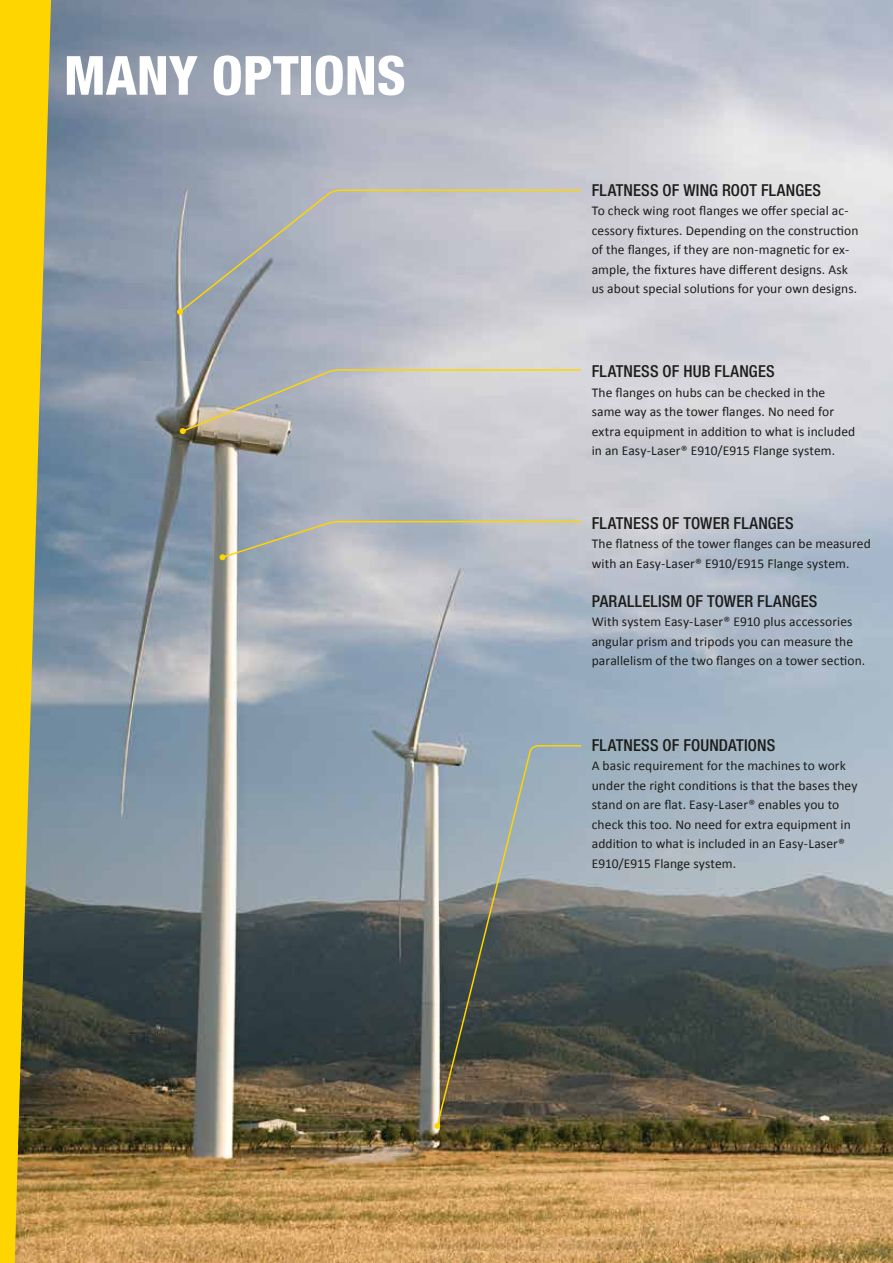
<style>
.page{position:relative;width:893px;height:1263px;background:#fff}
.page>*{position:absolute;margin:0;border:0;box-sizing:border-box;transform-origin:0 0}
.t1{font:800 condensed 54px "Helvetica Neue";color:#fff}
.t2{font:500 condensed 16.5px "Helvetica Neue";letter-spacing:.01em;color:#1d1d1b}
.t3{font:13.5px/19.5px "Calibri";letter-spacing:.005em;color:#1d1d1b}
</style>
<div class="page">
<img style="left:51px;top:0;width:842px;height:1263px">
<svg style="left:0;top:0;width:51px;height:1263px;background:#cbb227"></svg>
<svg style="left:178px;top:189px;width:405px;height:125px;background:#b6b9c1"></svg>
<svg style="left:177px;top:309px;width:6px;height:6px"></svg>
<svg style="left:180px;top:368px;width:403px;height:66px;background:#c0c0c0"></svg>
<svg style="left:220px;top:520px;width:363px;height:40px;background:#b5b9ba"></svg>
<svg style="left:435px;top:744px;width:148px;height:384px;background:#737977"></svg>
<svg style="left:434px;top:1123px;width:6px;height:6px"></svg>
<h1 class="t1" style="left:64px;top:42px;width:343px">MANY OPTIONS</h1>
<p class="t2" style="left:592px;top:180px;width:231px">FLATNESS OF WING ROOT FLANGES</p>
<p class="t3" style="left:592px;top:201px;width:268px">To check wing root flanges we offer special ac&shy;cessory fixtures. Depending on the construction of the flanges, if they are non-magnetic for ex&shy;ample, the fixtures have different designs. Ask us about special solutions for your own designs.</p>
<p class="t2" style="left:592px;top:361px;width:184px">FLATNESS OF HUB FLANGES</p>
<p class="t3" style="left:592px;top:383px;width:265px">The flanges on hubs can be checked in the same way as the tower flanges. No need for extra equipment in addition to what is included in an Easy-Laser® E910/E915 Flange system.</p>
<p class="t2" style="left:592px;top:513px;width:203px">FLATNESS OF TOWER FLANGES</p>
<p class="t3" style="left:592px;top:534px;width:281px">The flatness of the tower flanges can be measured with an Easy-Laser® E910/E915 Flange system.</p>
<p class="t2" style="left:592px;top:591px;width:227px">PARALLELISM OF TOWER FLANGES</p>
<p class="t3" style="left:592px;top:612px;width:275px">With system Easy-Laser® E910 plus accessories angular prism and tripods you can measure the parallelism of the two flanges on a tower section.</p>
<p class="t2" style="left:592px;top:735px;width:185px">FLATNESS OF FOUNDATIONS</p>
<p class="t3" style="left:592px;top:756px;width:267px">A basic requirement for the machines to work under the right conditions is that the bases they stand on are flat. Easy-Laser® enables you to check this too. No need for extra equipment in addition to what is included in an Easy-Laser® E910/E915 Flange system.</p>
</div>
